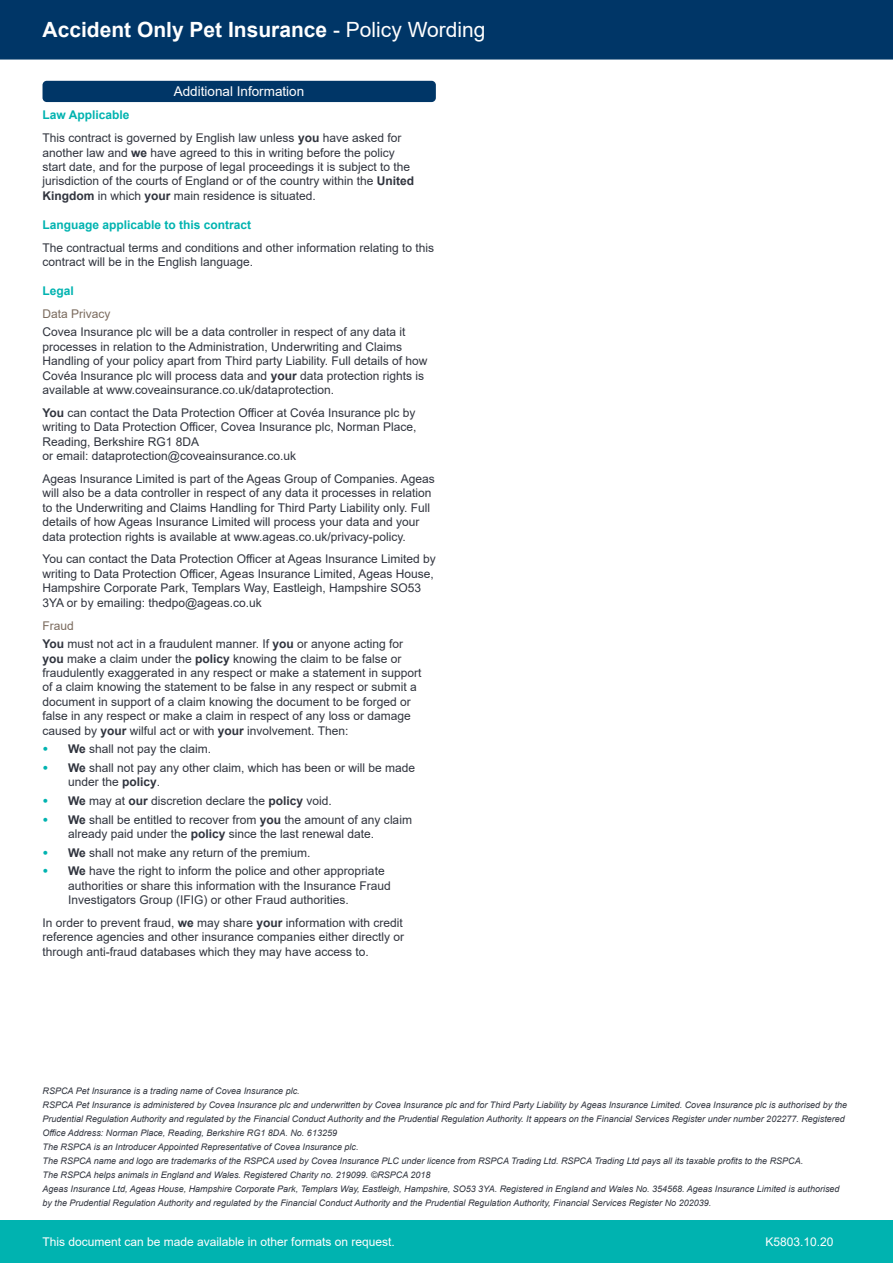
<style>
.page{position:relative;width:893px;height:1263px;background:#fff}
.page>*{position:absolute;margin:0;border:0;box-sizing:border-box;transform-origin:0 0}
.t1{font:700 21px "Arial";color:#fff}
.t2{font:13.5px "Arial";color:#fff}
.t3{font:12px/14.4px "Arial";color:#30343e}
.t4{font:12px "Arial";color:#fff}
.t5{font:700 12px "Arial";color:#00b3b0}
.t6{font:12px "Arial";color:#7a6a5d}
.t7{font:italic 9px/14.1px "Arial";color:#30343e}
.s1{font-weight:400}
.s2{font-weight:700}
.s3{font-weight:900;color:#00b3b0}
</style>
<div class="page">
<div style="left:0;top:0;width:893px;height:60px;background:#003667"></div>
<div style="left:0;top:1220px;width:893px;height:43px;background:#00b3b0"></div>
<div style="left:43px;top:81px;width:393px;height:21px;background:#003667;border-radius:4px"></div>
<h1 class="t1" style="left:43px;top:15px;width:445px">Accident Only Pet Insurance <span class="s1">- Policy Wording</span></h1>
<p class="t2" style="left:174px;top:82px;width:132px">Additional Information</p>
<p class="t5" style="left:43px;top:107px;width:88px">Law Applicable</p>
<p class="t3" style="left:43px;top:131px;width:373px">This contract is governed by English law unless <span class="s2">you</span> have asked for another law and <span class="s2">we</span> have agreed to this in writing before the policy start date, and for the purpose of legal proceedings it is subject to the jurisdiction of the courts of England or of the country within the <span class="s2">United Kingdom</span> in which <span class="s2">your</span> main residence is situated.</p>
<p class="t5" style="left:43px;top:216px;width:210px">Language applicable to this contract</p>
<p class="t3" style="left:43px;top:240px;width:393px">The contractual terms and conditions and other information relating to this contract will be in the English language.</p>
<p class="t5" style="left:43px;top:282px;width:33px">Legal</p>
<p class="t6" style="left:43px;top:305px;width:70px">Data Privacy</p>
<p class="t3" style="left:43px;top:325px;width:387px">Covea Insurance plc will be a data controller in respect of any data it processes in relation to the Administration, Underwriting and Claims Handling of your policy apart from Third party Liability. Full details of how Covéa Insurance plc will process data and <span class="s2">your</span> data protection rights is available at www.coveainsurance.co.uk/dataprotection.</p>
<p class="t3" style="left:43px;top:405px;width:375px"><span class="s2">You</span> can contact the Data Protection Officer at Covéa Insurance plc by writing to Data Protection Officer, Covea Insurance plc, Norman Place, Reading, Berkshire RG1 8DA<br>or email: dataprotection@coveainsurance.co.uk</p>
<p class="t3" style="left:43px;top:471px;width:394px">Ageas Insurance Limited is part of the Ageas Group of Companies. Ageas will also be a data controller in respect of any data it processes in relation to the Underwriting and Claims Handling for Third Party Liability only. Full details of how Ageas Insurance Limited will process your data and your data protection rights is available at www.ageas.co.uk/privacy-policy.</p>
<p class="t3" style="left:43px;top:552px;width:395px">You can contact the Data Protection Officer at Ageas Insurance Limited by writing to Data Protection Officer, Ageas Insurance Limited, Ageas House, Hampshire Corporate Park, Templars Way, Eastleigh, Hampshire SO53<br>3YA or by emailing: thedpo@ageas.co.uk</p>
<p class="t6" style="left:43px;top:617px;width:33px">Fraud</p>
<p class="t3" style="left:43px;top:637px;width:380px"><span class="s2">You</span> must not act in a fraudulent manner. If <span class="s2">you</span> or anyone acting for <span class="s2">you</span> make a claim under the <span class="s2">policy</span> knowing the claim to be false or fraudulently exaggerated in any respect or make a statement in support of a claim knowing the statement to be false in any respect or submit a document in support of a claim knowing the document to be forged or false in any respect or make a claim in respect of any loss or damage caused by <span class="s2">your</span> wilful act or with <span class="s2">your</span> involvement. Then:</p>
<p class="t3" style="left:43px;top:742px;width:170px"><span class="s3">•</span> <span class="s2">We</span> shall not pay the claim.</p>
<p class="t3" style="left:68px;top:760px;width:349px;text-indent:-26px"><span class="s3">•</span> <span class="s2">We</span> shall not pay any other claim, which has been or will be made under the <span class="s2">policy</span>.</p>
<p class="t3" style="left:43px;top:793px;width:291px"><span class="s3">•</span> <span class="s2">We</span> may at <span class="s2">our</span> discretion declare the <span class="s2">policy</span> void.</p>
<p class="t3" style="left:68px;top:812px;width:345px;text-indent:-26px"><span class="s3">•</span> <span class="s2">We</span> shall be entitled to recover from <span class="s2">you</span> the amount of any claim already paid under the <span class="s2">policy</span> since the last renewal date.</p>
<p class="t3" style="left:43px;top:845px;width:270px"><span class="s3">•</span> <span class="s2">We</span> shall not make any return of the premium.</p>
<p class="t3" style="left:68px;top:864px;width:324px;text-indent:-26px"><span class="s3">•</span> <span class="s2">We</span> have the right to inform the police and other appropriate authorities or share this information with the Insurance Fraud<br>Investigators Group (IFIG) or other Fraud authorities.</p>
<p class="t3" style="left:43px;top:915px;width:363px;text-align:justify">In order to prevent fraud, <span class="s2">we</span> may share <span class="s2">your</span> information with credit reference agencies and other insurance companies either directly or through anti-fraud databases which they may have access to.</p>
<p class="t7" style="left:43px;top:1083px;width:259px">RSPCA Pet Insurance is a trading name of Covea Insurance plc.</p>
<p class="t7" style="left:43px;top:1097px;width:806px">RSPCA Pet Insurance is administered by Covea Insurance plc and underwritten by Covea Insurance plc and for Third Party Liability by Ageas Insurance Limited. Covea Insurance plc is authorised by the<br>Prudential Regulation Authority and regulated by the Financial Conduct Authority and the Prudential Regulation Authority. It appears on the Financial Services Register under number 202277. Registered<br>Office Address: Norman Place, Reading, Berkshire RG1 8DA. No. 613259</p>
<p class="t7" style="left:43px;top:1140px;width:317px">The RSPCA is an Introducer Appointed Representative of Covea Insurance plc.</p>
<p class="t7" style="left:43px;top:1154px;width:762px">The RSPCA name and logo are trademarks of the RSPCA used by Covea Insurance PLC under licence from RSPCA Trading Ltd. RSPCA Trading Ltd pays all its taxable profits to the RSPCA.</p>
<p class="t7" style="left:43px;top:1168px;width:390px">The RSPCA helps animals in England and Wales. Registered Charity no. 219099. ©RSPCA 2018</p>
<p class="t7" style="left:43px;top:1182px;width:798px">Ageas Insurance Ltd, Ageas House, Hampshire Corporate Park, Templars Way, Eastleigh, Hampshire, SO53 3YA. Registered in England and Wales No. 354568. Ageas Insurance Limited is authorised by the Prudential Regulation Authority and regulated by the Financial Conduct Authority and the Prudential Regulation Authority, Financial Services Register No 202039.</p>
<p class="t4" style="left:43px;top:1233px;width:354px">This document can be made available in other formats on request.</p>
<p class="t4" style="left:765px;top:1233px;width:70px">K5803.10.20</p>
</div>
